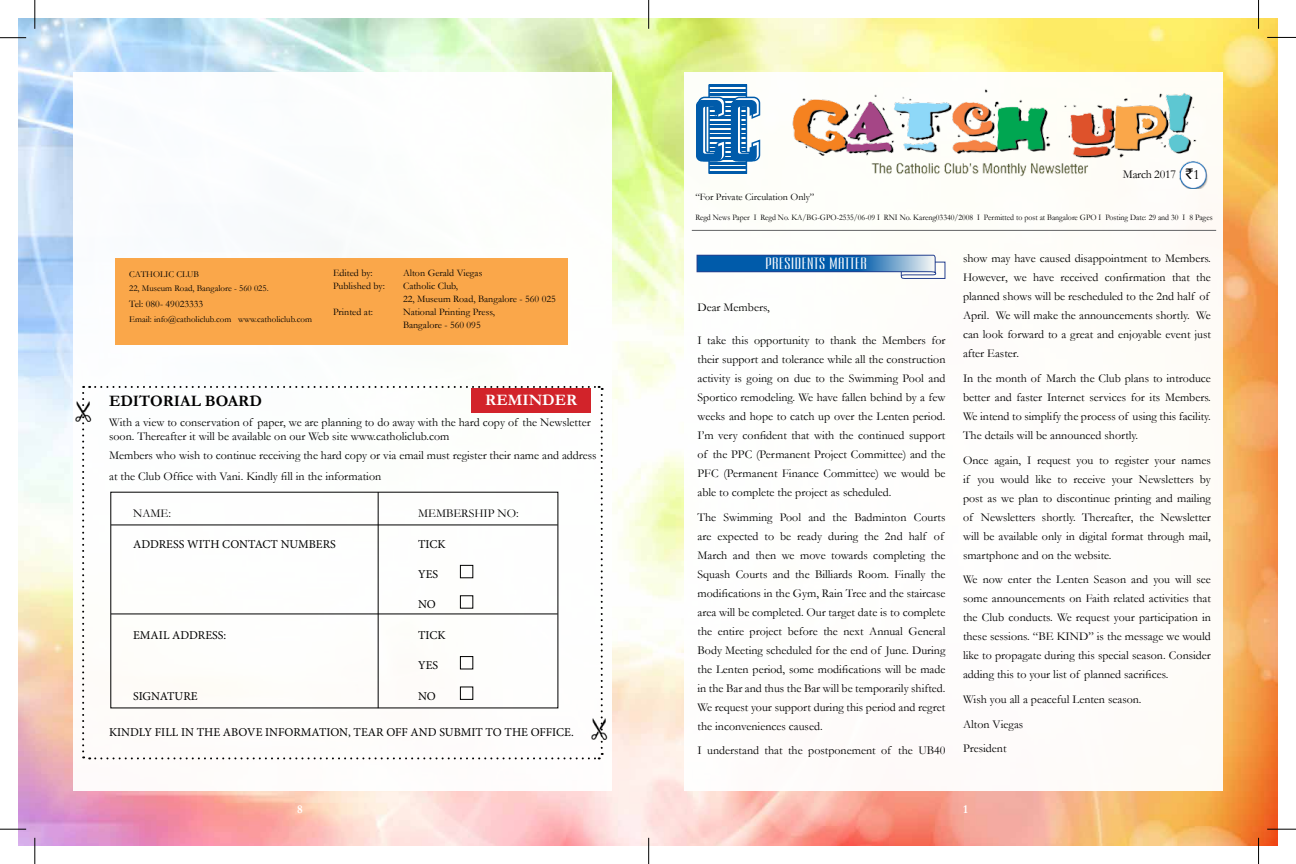
<style>
.page{position:relative;width:1296px;height:864px;background:#fff}
.page>*{position:absolute;margin:0;border:0;box-sizing:border-box;transform-origin:0 0}
.t1{font:16px "Empire BT";color:#fff;scale:2 1}
.t2{font:700 16px "Garamond";color:#000}
.t3{font:700 16px "Garamond";color:#fff}
.t4{font:14.4px "Rupee Foradian";color:#000}
.t5{font:12px/19px "Garamond";color:#000}
.t6{font:12px "Minion Pro";color:#000}
.t7{font:12px "Garamond";letter-spacing:-.02em;color:#000}
.t8{font:700 12px "Garamond";color:#fff}
.t9{font:10px/13px "Garamond";color:#000}
.t10{font:9px/14.8px "Garamond";color:#000}
.t11{font:8.5px "Garamond";color:#000;scale:.93 1}
.s1{font-family:"Garamond"}
</style>
<div class="page">
<img style="left:19px;top:19px;width:1258px;height:826px">
<svg style="left:0;top:38px;width:26px;height:1px"></svg>
<svg style="left:0;top:829px;width:26px;height:1px"></svg>
<svg style="left:1267px;top:37px;width:29px;height:1px"></svg>
<svg style="left:1267px;top:829px;width:29px;height:1px"></svg>
<svg style="left:649px;top:0;width:1px;height:29px"></svg>
<svg style="left:35px;top:0;width:1px;height:29px"></svg>
<svg style="left:1258px;top:0;width:1px;height:29px"></svg>
<svg style="left:649px;top:838px;width:1px;height:26px"></svg>
<svg style="left:35px;top:838px;width:1px;height:26px"></svg>
<svg style="left:1258px;top:838px;width:1px;height:26px"></svg>
<div style="left:684px;top:72px;width:540px;height:720px;background:#fff"></div>
<div style="left:73px;top:72px;width:539px;height:720px;background:#fff"></div>
<img style="left:792px;top:89px;width:417px;height:100px">
<hr style="left:692px;top:230px;width:524px;height:1px;background:#636466">
<svg style="left:696px;top:84px;width:64px;height:90px"></svg>
<svg style="left:696px;top:254px;width:250px;height:25px"></svg>
<svg style="left:82px;top:386px;width:521px;height:373px"></svg>
<img style="left:75px;top:401px;width:19px;height:21px">
<img style="left:589px;top:719px;width:19px;height:20px">
<div style="left:116px;top:259px;width:452px;height:86px;background:#faa74a"></div>
<p class="t10" style="left:129px;top:266px;width:141px">CATHOLIC CLUB<br>22, Museum Road, Bangalore - 560 025.</p>
<p class="t9" style="left:129px;top:297px;width:75px">Tel: 080- 49023333</p>
<p class="t10" style="left:129px;top:312px;width:184px">Email: info@catholiclub.com www.catholiclub.com</p>
<p class="t9" style="left:333px;top:266px;width:41px">Edited by:</p>
<p class="t9" style="left:403px;top:266px;width:81px">Alton Gerald Viegas</p>
<p class="t9" style="left:333px;top:279px;width:53px">Published by:</p>
<p class="t9" style="left:403px;top:279px;width:154px">Catholic Club,<br>22, Museum Road, Bangalore - 560 025</p>
<p class="t9" style="left:333px;top:305px;width:42px">Printed at:</p>
<p class="t9" style="left:403px;top:305px;width:93px">National Printing Press,<br>Bangalore - 560 095</p>
<h1 class="t3" style="left:485px;top:389px;width:94px">REMINDER</h1>
<h1 class="t2" style="left:109px;top:390px;width:154px">EDITORIAL BOARD</h1>
<p class="t5" style="left:109px;top:414px;width:483px;line-height:14px">With a view to conservation of paper, we are planning to do away with the hard copy of the Newsletter soon. Thereafter it will be available on our Web site www.catholiclub.com</p>
<p class="t5" style="left:109px;top:445px;width:489px;line-height:21px">Members who wish to continue receiving the hard copy or via email must register their name and address at the Club Office with Vani. Kindly fill in the information</p>
<p class="t5" style="left:133px;top:504px;width:39px">NAME:</p>
<p class="t5" style="left:418px;top:504px;width:102px">MEMBERSHIP NO:</p>
<p class="t6" style="left:133px;top:536px;width:204px">ADDRESS WITH CONTACT NUMBERS</p>
<p class="t6" style="left:418px;top:536px;width:29px">TICK</p>
<p class="t6" style="left:418px;top:566px;width:22px">YES</p>
<p class="t6" style="left:418px;top:597px;width:19px">NO</p>
<p class="t6" style="left:133px;top:627px;width:95px">EMAIL ADDRESS:</p>
<p class="t6" style="left:418px;top:627px;width:29px">TICK</p>
<p class="t6" style="left:418px;top:657px;width:22px">YES</p>
<p class="t6" style="left:133px;top:688px;width:66px">SIGNATURE</p>
<p class="t6" style="left:418px;top:688px;width:19px">NO</p>
<p class="t6" style="left:109px;top:724px;width:466px">KINDLY FILL IN THE ABOVE INFORMATION, TEAR OFF AND SUBMIT TO THE OFFICE.</p>
<p class="t8" style="left:297px;top:801px;width:7px">8</p>
<p class="t4" style="left:1186px;top:166px;width:15px">`<span class="s1">1</span></p>
<p class="t7" style="left:1123px;top:166px;width:55px">March 2017</p>
<p class="t11" style="left:695px;top:212px;width:558px">Regd News Paper I Regd No. KA/BG-GPO-2535/06-09 I RNI No. Kareng03340/2008 I Permitted to post at Bangalore GPO I Posting Date: 29 and 30 I 8 Pages</p>
<p class="t9" style="left:695px;top:190px;width:121px">“For Private Circulation Only”</p>
<h1 class="t1" style="left:765px;top:255px;width:53px">PRESIDENTS MATTER</h1>
<p class="t5" style="left:698px;top:298px;width:74px">Dear Members,</p>
<p class="t5" style="left:698px;top:330px;width:249px;text-align:justify">I take this opportunity to thank the Members for their support and tolerance while all the construction activity is going on due to the Swimming Pool and Sportico remodeling. We have fallen behind by a few weeks and hope to catch up over the Lenten period.<br>I’m very confident that with the continued support of the PPC (Permanent Project Committee) and the PFC (Permanent Finance Committee) we would be able to complete the project as scheduled.</p>
<p class="t5" style="left:698px;top:507px;width:249px">The Swimming Pool and the Badminton Courts are expected to be ready during the 2nd half of March and then we move towards completing the Squash Courts and the Billiards Room. Finally the modifications in the Gym, Rain Tree and the staircase area will be completed. Our target date is to complete the entire project before the next Annual General Body Meeting scheduled for the end of June. During the Lenten period, some modifications will be made in the Bar and thus the Bar will be temporarily shifted.<br>We request your support during this period and regret the inconveniences caused.</p>
<p class="t5" style="left:698px;top:741px;width:249px">I understand that the postponement of the UB40</p>
<p class="t5" style="left:963px;top:249px;width:249px">show may have caused disappointment to Members.<br>However, we have received confirmation that the planned shows will be rescheduled to the 2nd half of April. We will make the announcements shortly. We can look forward to a great and enjoyable event just after Easter.</p>
<p class="t5" style="left:963px;top:369px;width:249px;text-align:justify">In the month of March the Club plans to introduce better and faster Internet services for its Members.<br>We intend to simplify the process of using this facility.<br>The details will be announced shortly.</p>
<p class="t5" style="left:963px;top:450px;width:249px;text-align:justify">Once again, I request you to register your names if you would like to receive your Newsletters by post as we plan to discontinue printing and mailing of Newsletters shortly. Thereafter, the Newsletter will be available only in digital format through mail, smartphone and on the website.</p>
<p class="t5" style="left:963px;top:570px;width:249px;text-align:justify">We now enter the Lenten Season and you will see some announcements on Faith related activities that the Club conducts. We request your participation in these sessions. “BE KIND” is the message we would like to propagate during this special season. Consider adding this to your list of planned sacrifices.</p>
<p class="t5" style="left:963px;top:687px;width:180px;line-height:24.7px">Wish you all a peaceful Lenten season.<br>Alton Viegas<br>President</p>
<p class="t8" style="left:963px;top:801px;width:6px">1</p>
</div>
